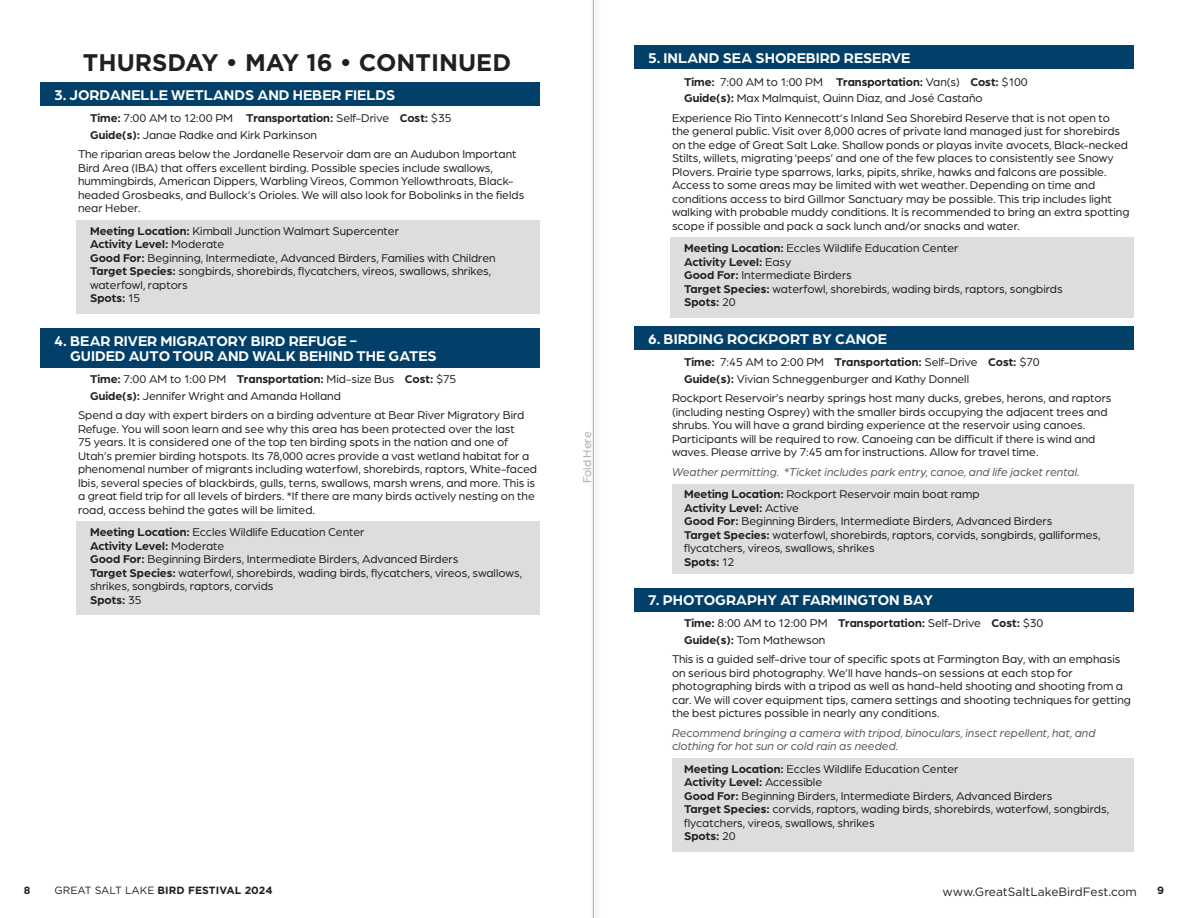
<style>
.page{position:relative;width:1188px;height:918px;background:#fff}
.page>*{position:absolute;margin:0;border:0;box-sizing:border-box;transform-origin:0 0}
.t1{font:700 24px "Gotham HTF";color:#231f20}
.t2{font:700 15px/15px "Arboria";color:#fff}
.t3{font:12px/13.5px "Arboria";color:#231f20}
.t4{font:700 12px "Arboria";color:#231f20}
.t5{font:italic 12px/13.5px "Arboria";color:#57585a}
.t6{font:12px "Gotham HTF";color:#231f20}
.t7{font:12px "Arboria";color:#a8a9ad}
.t8{font:700 10.5px "Gotham HTF";letter-spacing:.01em;color:#231f20}
.s1{font-weight:700}
.s2{font-weight:400}
</style>
<div class="page">
<div style="left:588px;top:0;width:15px;height:918px;background:#fafafa"></div>
<hr style="left:593px;top:0;width:1px;height:918px;background:#a8a9ad">
<div style="left:671px;top:237px;width:463px;height:81px;background:#dcdddf"></div>
<div style="left:672px;top:758px;width:462px;height:93px;background:#dcdddf"></div>
<div style="left:672px;top:485px;width:462px;height:89px;background:#dcdddf"></div>
<div style="left:634px;top:326px;width:500px;height:24px;background:#024069"></div>
<div style="left:634px;top:588px;width:500px;height:24px;background:#024069"></div>
<div style="left:634px;top:45px;width:500px;height:24px;background:#024069"></div>
<div style="left:40px;top:82px;width:500px;height:24px;background:#024069"></div>
<div style="left:40px;top:328px;width:500px;height:40px;background:#024069"></div>
<div style="left:77px;top:220px;width:463px;height:93px;background:#dcdddf"></div>
<div style="left:76px;top:522px;width:464px;height:93px;background:#dcdddf"></div>
<p class="t1" style="left:83px;top:49px;width:430px">THURSDAY • MAY 16 • CONTINUED</p>
<p class="t2" style="left:54px;top:86px;width:343px">3. JORDANELLE WETLANDS AND HEBER FIELDS</p>
<p class="t3" style="left:90px;top:111px;width:363px"><span class="s1">Time:</span> 7:00 AM to 12:00 PM <span class="s1">Transportation:</span> Self-Drive <span class="s1">Cost:</span> $35</p>
<p class="t3" style="left:90px;top:127px;width:229px"><span class="s1">Guide(s):</span> Janae Radke and Kirk Parkinson</p>
<p class="t3" style="left:78px;top:147px;width:448px">The riparian areas below the Jordanelle Reservoir dam are an Audubon Important Bird Area (IBA) that offers excellent birding. Possible species include swallows, hummingbirds, American Dippers, Warbling Vireos, Common Yellowthroats, Black&shy;headed Grosbeaks, and Bullock’s Orioles. We will also look for Bobolinks in the fields near Heber.</p>
<p class="t3" style="left:90px;top:223px;width:310px"><span class="s1">Meeting Location:</span> Kimball Junction Walmart Supercenter</p>
<p class="t4" style="left:90px;top:236px;width:136px">Activity Level: <span class="s2">Moderate</span></p>
<p class="t3" style="left:90px;top:250px;width:407px"><span class="s1">Good For:</span> Beginning, Intermediate, Advanced Birders, Families with Children</p>
<p class="t3" style="left:90px;top:264px;width:403px"><span class="s1">Target Species:</span> songbirds, shorebirds, flycatchers, vireos, swallows, shrikes, waterfowl, raptors</p>
<p class="t4" style="left:90px;top:290px;width:52px">Spots: <span class="s2">15</span></p>
<p class="t2" style="left:70px;top:332px;width:368px;text-indent:-16px">4. BEAR RIVER MIGRATORY BIRD REFUGE -<br>GUIDED AUTO TOUR AND WALK BEHIND THE GATES</p>
<p class="t3" style="left:90px;top:372px;width:368px"><span class="s1">Time:</span> 7:00 AM to 1:00 PM <span class="s1">Transportation:</span> Mid-size Bus <span class="s1">Cost:</span> $75</p>
<p class="t3" style="left:90px;top:388px;width:252px"><span class="s1">Guide(s):</span> Jennifer Wright and Amanda Holland</p>
<p class="t3" style="left:78px;top:408px;width:461px">Spend a day with expert birders on a birding adventure at Bear River Migratory Bird Refuge. You will soon learn and see why this area has been protected over the last<br>75 years. It is considered one of the top ten birding spots in the nation and one of Utah’s premier birding hotspots. Its 78,000 acres provide a vast wetland habitat for a phenomenal number of migrants including waterfowl, shorebirds, raptors, White-faced Ibis, several species of blackbirds, gulls, terns, swallows, marsh wrens, and more. This is a great field trip for all levels of birders. *If there are many birds actively nesting on the road, access behind the gates will be limited.</p>
<p class="t3" style="left:90px;top:525px;width:276px"><span class="s1">Meeting Location:</span> Eccles Wildlife Education Center</p>
<p class="t4" style="left:90px;top:537px;width:136px">Activity Level: <span class="s2">Moderate</span></p>
<p class="t3" style="left:90px;top:552px;width:370px"><span class="s1">Good For:</span> Beginning Birders, Intermediate Birders, Advanced Birders</p>
<p class="t3" style="left:90px;top:565px;width:434px"><span class="s1">Target Species:</span> waterfowl, shorebirds, wading birds, flycatchers, vireos, swallows, shrikes, songbirds, raptors, corvids</p>
<p class="t4" style="left:90px;top:591px;width:53px">Spots: <span class="s2">35</span></p>
<p class="t7" style="left:579px;top:483px;width:53px;rotate:-90deg">Fold Here</p>
<p class="t2" style="left:648px;top:50px;width:264px">5. INLAND SEA SHOREBIRD RESERVE</p>
<p class="t4" style="left:684px;top:74px;width:345px">Time: <span class="s2">7:00 AM to 1:00 PM</span> Transportation: <span class="s2">Van(s)</span> Cost: <span class="s2">$100</span></p>
<p class="t3" style="left:684px;top:91px;width:300px"><span class="s1">Guide(s):</span> Max Malmquist, Quinn Diaz, and José Castaño</p>
<p class="t3" style="left:672px;top:111px;width:459px">Experience Rio Tinto Kennecott’s Inland Sea Shorebird Reserve that is not open to the general public. Visit over 8,000 acres of private land managed just for shorebirds on the edge of Great Salt Lake. Shallow ponds or playas invite avocets, Black-necked Stilts, willets, migrating ‘peeps’ and one of the few places to consistently see Snowy Plovers. Prairie type sparrows, larks, pipits, shrike, hawks and falcons are possible.<br>Access to some areas may be limited with wet weather. Depending on time and conditions access to bird Gillmor Sanctuary may be possible. This trip includes light walking with probable muddy conditions. It is recommended to bring an extra spotting scope if possible and pack a sack lunch and/or snacks and water.</p>
<p class="t3" style="left:684px;top:241px;width:276px"><span class="s1">Meeting Location:</span> Eccles Wildlife Education Center</p>
<p class="t4" style="left:684px;top:254px;width:109px">Activity Level: <span class="s2">Easy</span></p>
<p class="t3" style="left:684px;top:268px;width:169px"><span class="s1">Good For:</span> Intermediate Birders</p>
<p class="t3" style="left:684px;top:282px;width:380px"><span class="s1">Target Species:</span> waterfowl, shorebirds, wading birds, raptors, songbirds<br><span class="s1">Spots:</span> 20</p>
<p class="t2" style="left:648px;top:330px;width:241px">6. BIRDING ROCKPORT BY CANOE</p>
<p class="t3" style="left:684px;top:355px;width:357px"><span class="s1">Time:</span> 7:45 AM to 2:00 PM <span class="s1">Transportation:</span> Self-Drive <span class="s1">Cost:</span> $70</p>
<p class="t3" style="left:684px;top:372px;width:287px"><span class="s1">Guide(s):</span> Vivian Schneggenburger and Kathy Donnell</p>
<p class="t3" style="left:672px;top:391px;width:441px">Rockport Reservoir’s nearby springs host many ducks, grebes, herons, and raptors (including nesting Osprey) with the smaller birds occupying the adjacent trees and shrubs. You will have a grand birding experience at the reservoir using canoes.<br>Participants will be required to row. Canoeing can be difficult if there is wind and waves. Please arrive by 7:45 am for instructions. Allow for travel time.</p>
<p class="t5" style="left:672px;top:465px;width:409px">Weather permitting. *Ticket includes park entry, canoe, and life jacket rental.</p>
<p class="t3" style="left:684px;top:487px;width:297px"><span class="s1">Meeting Location:</span> Rockport Reservoir main boat ramp</p>
<p class="t4" style="left:684px;top:500px;width:117px">Activity Level: <span class="s2">Active</span></p>
<p class="t3" style="left:684px;top:514px;width:370px"><span class="s1">Good For:</span> Beginning Birders, Intermediate Birders, Advanced Birders</p>
<p class="t3" style="left:684px;top:528px;width:418px"><span class="s1">Target Species:</span> waterfowl, shorebirds, raptors, corvids, songbirds, galliformes, flycatchers, vireos, swallows, shrikes</p>
<p class="t4" style="left:684px;top:554px;width:52px">Spots: <span class="s2">12</span></p>
<p class="t2" style="left:648px;top:591px;width:287px">7. PHOTOGRAPHY AT FARMINGTON BAY</p>
<p class="t3" style="left:684px;top:616px;width:361px"><span class="s1">Time:</span> 8:00 AM to 12:00 PM <span class="s1">Transportation:</span> Self-Drive <span class="s1">Cost:</span> $30</p>
<p class="t3" style="left:684px;top:633px;width:143px"><span class="s1">Guide(s):</span> Tom Mathewson</p>
<p class="t3" style="left:672px;top:652px;width:460px">This is a guided self-drive tour of specific spots at Farmington Bay, with an emphasis on serious bird photography. We’ll have hands-on sessions at each stop for photographing birds with a tripod as well as hand-held shooting and shooting from a car. We will cover equipment tips, camera settings and shooting techniques for getting the best pictures possible in nearly any conditions.</p>
<p class="t5" style="left:672px;top:726px;width:425px">Recommend bringing a camera with tripod, binoculars, insect repellent, hat, and clothing for hot sun or cold rain as needed.</p>
<p class="t3" style="left:684px;top:762px;width:276px"><span class="s1">Meeting Location:</span> Eccles Wildlife Education Center</p>
<p class="t4" style="left:684px;top:774px;width:140px">Activity Level: <span class="s2">Accessible</span></p>
<p class="t3" style="left:684px;top:789px;width:370px"><span class="s1">Good For:</span> Beginning Birders, Intermediate Birders, Advanced Birders</p>
<p class="t3" style="left:684px;top:802px;width:427px"><span class="s1">Target Species:</span> corvids, raptors, wading birds, shorebirds, waterfowl, songbirds, flycatchers, vireos, swallows, shrikes</p>
<p class="t4" style="left:684px;top:828px;width:53px">Spots: <span class="s2">20</span></p>
<p class="t8" style="left:24px;top:885px;width:8px">8</p>
<p class="t8" style="left:55px;top:885px;width:220px"><span class="s2">GREAT SALT LAKE</span> BIRD FESTIVAL 2024</p>
<p class="t6" style="left:943px;top:885px;width:196px">www.GreatSaltLakeBirdFest.com</p>
<p class="t8" style="left:1157px;top:885px;width:8px">9</p>
</div>
